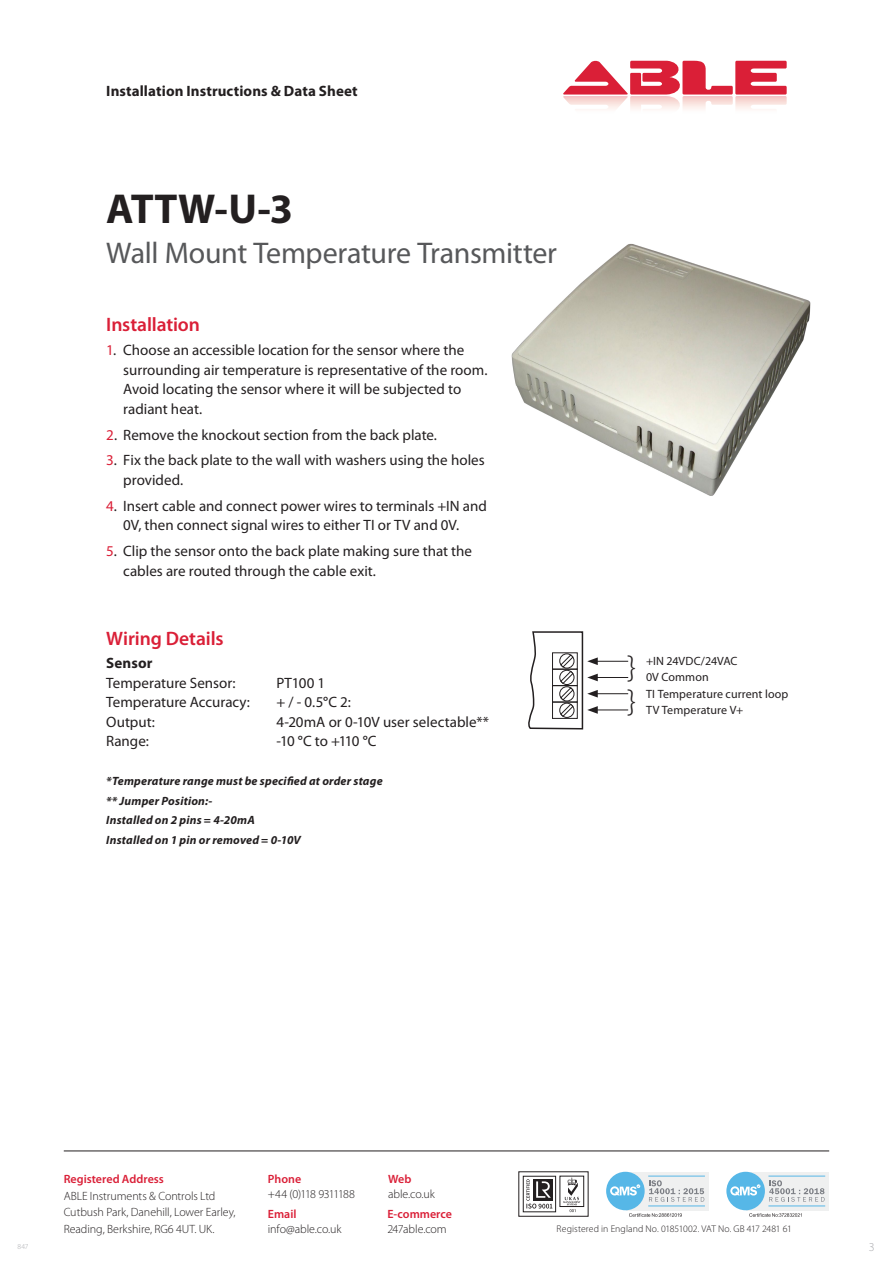
<style>
.page{position:relative;width:893px;height:1263px;background:#fff}
.page>*{position:absolute;margin:0;border:0;box-sizing:border-box;transform-origin:0 0}
.t1{font:700 42px "Myriad Pro";color:#231f20}
.t2{font:300 33px/33.3px "Myriad Pro";color:#231f20}
.t3{font:30px "Myriad Pro";letter-spacing:-.015em;color:#57585a}
.t4{font:600 19.5px "Myriad Pro";letter-spacing:-.005em;color:#da1f37}
.t5{font:15px/19.5px "Myriad Pro";color:#231f20}
.t6{font:700 15px "Myriad Pro";letter-spacing:.005em;color:#231f20}
.t7{font:300 12px/16.5px "Myriad Pro";letter-spacing:-.005em;color:#231f20}
.t8{font:italic 700 12px/19.5px "Myriad Pro";letter-spacing:.015em;color:#231f20}
.t9{font:12px/16.5px "Myriad Pro";letter-spacing:.005em;color:#231f20}
.t10{font:600 12px "Myriad Pro";color:#da1f37}
.t11{font:300 12px "Myriad Pro";letter-spacing:-.06em;color:#231f20}
.t12{font:300 12px "Myriad Pro";color:#a8a9ad}
.t13{font:300 9.75px "Myriad Pro";letter-spacing:.005em;color:#231f20}
.t14{font:300 7.5px "Myriad Pro";color:#a8a9ad}
.s1{color:#da1f37}
.s2{font-weight:600}
</style>
<div class="page">
<svg style="left:563px;top:60px;width:224px;height:49px"></svg>
<hr style="left:64px;top:1150px;width:765px;height:1px;background:#231f20">
<div style="left:626px;top:1172px;width:83px;height:38px;background:#eff0f0"></div>
<svg style="left:649px;top:1180px;width:55px;height:22px"></svg>
<svg style="left:629px;top:1213px;width:53px;height:4px"></svg>
<div style="left:606px;top:1172px;width:39px;height:38px;background:#56b7e7;border-radius:50%"></div>
<svg style="left:610px;top:1184px;width:30px;height:11px"></svg>
<hr style="left:648px;top:1206px;width:57px;height:1px;background:#56b7e7">
<hr style="left:648px;top:1176px;width:57px;height:1px;background:#56b7e7">
<div style="left:746px;top:1172px;width:83px;height:38px;background:#eff0f0"></div>
<svg style="left:769px;top:1180px;width:56px;height:22px"></svg>
<svg style="left:749px;top:1213px;width:53px;height:4px"></svg>
<div style="left:726px;top:1172px;width:39px;height:38px;background:#56b7e7;border-radius:50%"></div>
<svg style="left:730px;top:1184px;width:30px;height:11px"></svg>
<hr style="left:768px;top:1206px;width:57px;height:1px;background:#56b7e7">
<hr style="left:768px;top:1176px;width:57px;height:1px;background:#56b7e7">
<svg style="left:522px;top:1175px;width:63px;height:38px"></svg>
<div style="left:560px;top:1176px;width:24px;height:31px;border:1px solid #231f20"></div>
<svg style="left:563px;top:1177px;width:17px;height:35px"></svg>
<svg style="left:525px;top:1178px;width:29px;height:32px"></svg>
<div style="left:523px;top:1176px;width:33px;height:36px;border:1px solid #231f20"></div>
<svg style="left:526px;top:1179px;width:26px;height:29px"></svg>
<hr style="left:595px;top:661px;width:33px;height:1px;background:#231f20">
<hr style="left:595px;top:693px;width:33px;height:1px;background:#231f20">
<hr style="left:595px;top:677px;width:33px;height:1px;background:#231f20">
<hr style="left:595px;top:709px;width:33px;height:1px;background:#231f20">
<svg style="left:528px;top:631px;width:70px;height:99px"></svg>
<img style="left:511px;top:243px;width:300px;height:253px">
<p class="t6" style="left:106px;top:82px;width:253px">Installation Instructions &amp; Data Sheet</p>
<h1 class="t1" style="left:106px;top:185px;width:188px">ATTW-U-3</h1>
<h3 class="t3" style="left:106px;top:235px;width:452px">Wall Mount Temperature Transmitter</h3>
<h3 class="t4" style="left:106px;top:314px;width:95px">Installation</h3>
<p class="t5" style="left:123px;top:340px;width:366px;text-indent:-17px"><span class="s1">1</span>. Choose an accessible location for the sensor where the surrounding air temperature is representative of the room.<br>Avoid locating the sensor where it will be subjected to radiant heat.</p>
<p class="t5" style="left:106px;top:425px;width:332px"><span class="s1">2</span>. Remove the knockout section from the back plate.</p>
<p class="t5" style="left:123px;top:450px;width:363px;text-indent:-17px"><span class="s1">3</span>. Fix the back plate to the wall with washers using the holes provided.</p>
<p class="t5" style="left:123px;top:496px;width:365px;text-indent:-17px"><span class="s1">4</span>. Insert cable and connect power wires to terminals +IN and<br>0V, then connect signal wires to either TI or TV and 0V.</p>
<p class="t5" style="left:123px;top:541px;width:350px;text-indent:-17px"><span class="s1">5</span>. Clip the sensor onto the back plate making sure that the cables are routed through the cable exit.</p>
<h3 class="t4" style="left:106px;top:627px;width:119px">Wiring Details</h3>
<p class="t6" style="left:106px;top:655px;width:48px">Sensor</p>
<p class="t5" style="left:106px;top:673px;width:131px">Temperature Sensor:</p>
<p class="t5" style="left:276px;top:673px;width:50px">PT100 1</p>
<p class="t5" style="left:106px;top:692px;width:145px">Temperature Accuracy:</p>
<p class="t5" style="left:276px;top:692px;width:76px">+ / - 0.5<span class="s2">°</span>C 2:</p>
<p class="t5" style="left:106px;top:712px;width:50px">Output:</p>
<p class="t5" style="left:276px;top:712px;width:214px">4-20mA or 0-10V user selectable**</p>
<p class="t5" style="left:106px;top:731px;width:44px">Range:</p>
<p class="t5" style="left:276px;top:731px;width:102px">-10 <span class="s2">°</span>C to +110 <span class="s2">°</span>C</p>
<p class="t8" style="left:106px;top:772px;width:278px">*Temperature range must be specified at order stage ** Jumper Position:-<br>Installed on 2 pins = 4-20mA<br>Installed on 1 pin or removed = 0-10V</p>
<h2 class="t2" style="left:627px;top:651px;width:10px">} }</h2>
<p class="t9" style="left:646px;top:652px;width:144px">+IN 24VDC/24VAC<br>0V Common<br>TI Temperature current loop<br>TV Temperature V+</p>
<p class="t10" style="left:64px;top:1172px;width:102px">Registered Address</p>
<p class="t7" style="left:64px;top:1187px;width:173px">ABLE Instruments &amp; Controls Ltd<br>Cutbush Park, Danehill, Lower Earley,<br>Reading, Berkshire, RG6 4UT. UK.</p>
<p class="t10" style="left:268px;top:1172px;width:35px">Phone</p>
<p class="t11" style="left:268px;top:1187px;width:88px">+44 (0)118 9311188</p>
<p class="t10" style="left:268px;top:1207px;width:30px">Email</p>
<p class="t7" style="left:268px;top:1220px;width:75px">info@able.co.uk</p>
<p class="t10" style="left:388px;top:1172px;width:25px">Web</p>
<p class="t7" style="left:388px;top:1186px;width:48px">able.co.uk</p>
<p class="t10" style="left:387px;top:1207px;width:66px">E-commerce</p>
<p class="t7" style="left:387px;top:1220px;width:61px">247able.com</p>
<p class="t13" style="left:557px;top:1223px;width:237px">Registered in England No. 01851002. VAT No. GB 417 2481 61</p>
<p class="t14" style="left:17px;top:1242px;width:13px">847</p>
<p class="t12" style="left:869px;top:1240px;width:7px">3</p>
</div>
